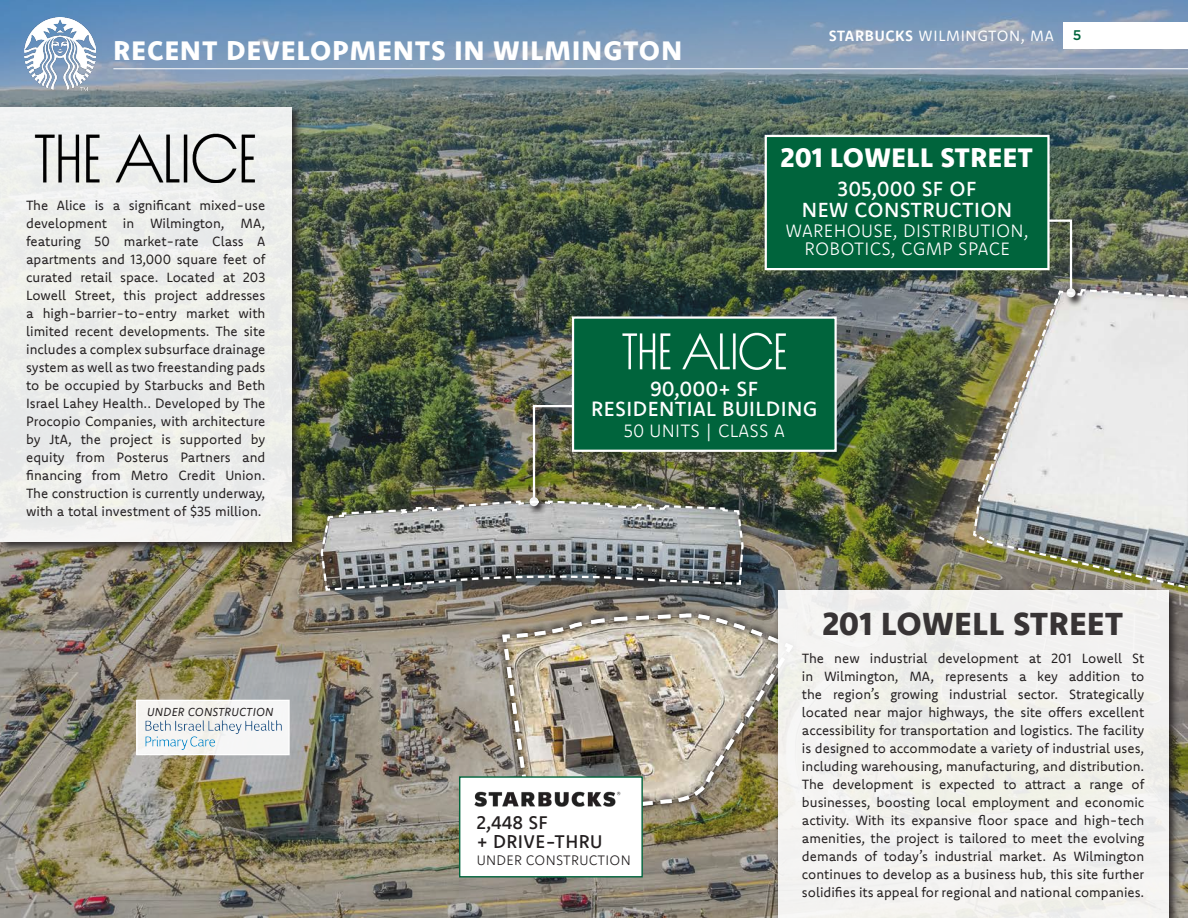
<style>
.page{position:relative;width:1188px;height:918px;background:#fff}
.page>*{position:absolute;margin:0;border:0;box-sizing:border-box;transform-origin:0 0}
.t1{font:800 32.25px "Komet";letter-spacing:.015em;color:#231f20}
.t2{font:800 27px "Komet";letter-spacing:.045em;color:#fff}
.t3{font:800 27px "Komet";letter-spacing:.015em;color:#fff}
.t4{font:500 20.55px/20.5px "Komet";letter-spacing:.02em;color:#fff;text-align:center}
.t5{font:500 18.45px/18.5px "Komet";letter-spacing:.02em;color:#231f20}
.t6{font:300 18px/18px "Komet";letter-spacing:.02em;color:#fff;text-align:center}
.t7{font:15px "Komet";letter-spacing:.045em;color:#fff}
.t8{font:500 13.95px "Gotham";color:#00643c}
.t9{font:300 13.8px "Komet";letter-spacing:.02em;color:#231f20}
.t10{font:13.5px/18px "Komet";color:#231f20;text-align:justify}
.t11{font:italic 11.7px "Komet";letter-spacing:.02em;color:#231f20}
.s1{font-weight:700}
</style>
<div class="page">
<img style="left:0;top:0;width:1188px;height:918px">
<div style="left:1063px;top:22px;width:125px;height:26px;background:#fff"></div>
<hr style="left:113px;top:69px;width:1075px;height:1px;background:#fff">
<img style="left:24px;top:18px;width:72px;height:72px">
<svg style="left:1078px;top:218px;width:8px;height:64px"></svg>
<div style="left:572px;top:316px;width:265px;height:136px;background:#00643c;border:2px solid #fff"></div>
<div style="left:765px;top:135px;width:285px;height:135px;background:#00643c;border:2px solid #fff"></div>
<img style="left:622px;top:332px;width:164px;height:38px">
<div style="left:137px;top:700px;width:152px;height:55px;background:#f6f5f3"></div>
<div style="left:136px;top:700px;width:154px;height:55px;border:1px solid #fff"></div>
<img style="left:145px;top:717px;width:137px;height:32px">
<svg style="left:495px;top:606px;width:279px;height:219px;background:#89836e"></svg>
<img style="left:501px;top:612px;width:273px;height:208px">
<div style="left:966px;top:282px;width:222px;height:315px;background:#231f20;opacity:.5"></div>
<svg style="left:979px;top:218px;width:99px;height:70px"></svg>
<img style="left:972px;top:288px;width:216px;height:303px">
<div style="left:313px;top:493px;width:438px;height:105px;background:#231f20;opacity:.5"></div>
<img style="left:320px;top:404px;width:425px;height:188px">
<div style="left:459px;top:776px;width:184px;height:102px;background:#fff;border:1px solid #00643c"></div>
<img style="left:474px;top:791px;width:147px;height:16px">
<img style="left:774px;top:586px;width:406px;height:332px">
<div style="left:778px;top:590px;width:390px;height:328px;background:#f2f2f0"></div>
<img style="left:0;top:104px;width:303px;height:450px">
<div style="left:0;top:108px;width:292px;height:434px;background:#edeeeb"></div>
<img style="left:34px;top:124px;width:223px;height:58px">
<p class="t2" style="left:114px;top:33px;width:570px">RECENT DEVELOPMENTS IN WILMINGTON</p>
<p class="t7" style="left:829px;top:26px;width:227px"><span class="s1">STARBUCKS</span> WILMINGTON, MA</p>
<p class="t8" style="left:1073px;top:26px;width:10px">5</p>
<p class="t3" style="left:781px;top:140px;width:254px">201 LOWELL STREET</p>
<p class="t10" style="left:26px;top:196px;width:241px">The Alice is a significant mixed-use development in Wilmington, MA, featuring 50 market-rate Class A apartments and 13,000 square feet of curated retail space. Located at 203<br>Lowell Street, this project addresses a high-barrier-to-entry market with limited recent developments. The site includes a complex subsurface drainage system as well as two freestanding pads to be occupied by Starbucks and Beth Israel Lahey Health.. Developed by The Procopio Companies, with architecture by JtA, the project is supported by equity from Posterus Partners and financing from Metro Credit Union.<br>The construction is currently underway, with a total investment of $35 million.</p>
<p class="t11" style="left:147px;top:704px;width:128px">UNDER CONSTRUCTION</p>
<p class="t4" style="left:802px;top:178px;width:212px">305,000 SF OF<br>NEW CONSTRUCTION</p>
<p class="t6" style="left:785px;top:221px;width:245px">WAREHOUSE, DISTRIBUTION,<br>ROBOTICS, CGMP SPACE</p>
<p class="t4" style="left:591px;top:378px;width:228px">90,000+ SF<br>RESIDENTIAL BUILDING</p>
<p class="t6" style="left:624px;top:421px;width:163px">50 UNITS | CLASS A</p>
<p class="t5" style="left:477px;top:813px;width:127px">2,448 SF<br>+ DRIVE-THRU</p>
<p class="t9" style="left:477px;top:851px;width:155px">UNDER CONSTRUCTION</p>
<h1 class="t1" style="left:822px;top:602px;width:303px">201 LOWELL STREET</h1>
<p class="t10" style="left:802px;top:649px;width:344px">The new industrial development at 201 Lowell St in Wilmington, MA, represents a key addition to the region’s growing industrial sector. Strategically located near major highways, the site offers excellent accessibility for transportation and logistics. The facility is designed to accommodate a variety of industrial uses, including warehousing, manufacturing, and distribution.<br>The development is expected to attract a range of businesses, boosting local employment and economic activity. With its expansive floor space and high-tech amenities, the project is tailored to meet the evolving demands of today’s industrial market. As Wilmington continues to develop as a business hub, this site further solidifies its appeal for regional and national companies.</p>
</div>
